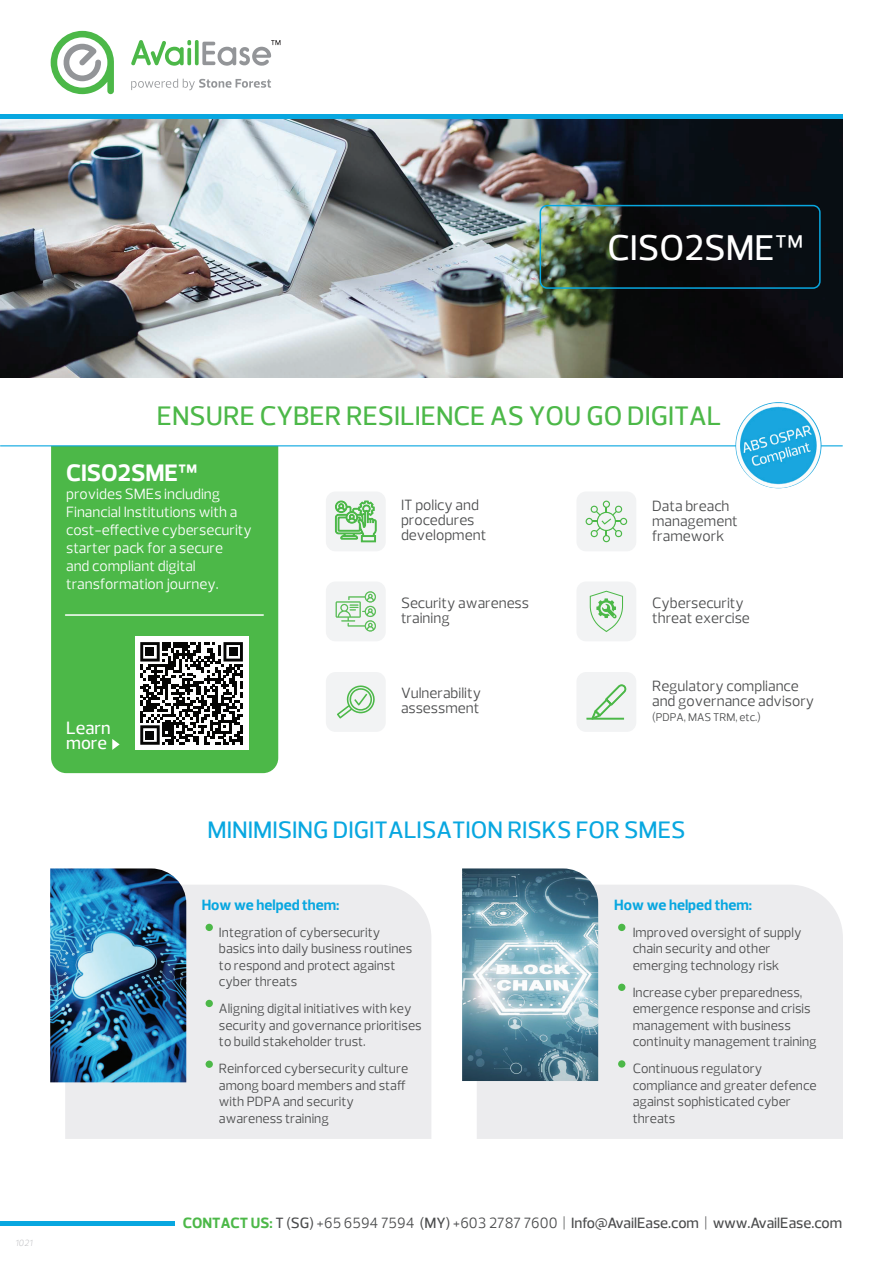
<style>
.page{position:relative;width:893px;height:1263px;background:#fff}
.page>*{position:absolute;margin:0;border:0;box-sizing:border-box;transform-origin:0 0}
.t1{font:500 36px "Prelo";color:#fff}
.t2{font:500 27px "Prelo";color:#4cb848}
.t3{font:500 24px "Prelo";color:#08a7e0}
.t4{font:700 24px "Prelo";color:#fff}
.t5{font:500 18px/15px "Prelo";color:#fff}
.t6{font:15px/15px "Prelo";color:#4b4c4d}
.t7{font:15px/18px "Prelo";color:#fff}
.t8{font:500 15px "Prelo";color:#4b4c4d}
.t9{font:700 15px "Prelo";color:#08a7e0}
.t10{font:13.5px/16.5px "Prelo";color:#4b4c4d}
.t11{font:11.25px "Prelo";color:#4b4c4d}
.t12{font:italic 300 9px "Prelo";color:#bcbdc0}
.s1{font-weight:700;color:#4cb848}
.s2{font-size:13.5px}
.s3{font-weight:400}
</style>
<div class="page">
<div style="left:51px;top:446px;width:227px;height:327px;background:#4cb848"></div>
<div style="left:65px;top:885px;width:366px;height:254px;background:#ececee"></div>
<img style="left:50px;top:868px;width:136px;height:214px">
<div style="left:477px;top:885px;width:366px;height:254px;background:#ececee"></div>
<img style="left:462px;top:868px;width:136px;height:213px">
<div style="left:618px;top:924px;width:7px;height:7px;background:#4cb848;border-radius:50%"></div>
<div style="left:618px;top:984px;width:7px;height:7px;background:#4cb848;border-radius:50%"></div>
<div style="left:618px;top:1060px;width:7px;height:7px;background:#4cb848;border-radius:50%"></div>
<div style="left:206px;top:924px;width:7px;height:7px;background:#4cb848;border-radius:50%"></div>
<div style="left:206px;top:1000px;width:7px;height:7px;background:#4cb848;border-radius:50%"></div>
<div style="left:206px;top:1060px;width:7px;height:8px;background:#4cb848;border-radius:50%"></div>
<div style="left:576px;top:581px;width:60px;height:60px;background:#f2f3f4;border-radius:10px"></div>
<div style="left:576px;top:491px;width:60px;height:60px;background:#f2f3f4;border-radius:10px"></div>
<div style="left:576px;top:672px;width:60px;height:60px;background:#f2f3f4;border-radius:10px"></div>
<div style="left:326px;top:491px;width:60px;height:60px;background:#f2f3f4;border-radius:10px"></div>
<div style="left:326px;top:672px;width:60px;height:60px;background:#f2f3f4;border-radius:10px"></div>
<div style="left:326px;top:581px;width:60px;height:60px;background:#f2f3f4;border-radius:10px"></div>
<svg style="left:336px;top:591px;width:40px;height:40px"></svg>
<svg style="left:586px;top:501px;width:41px;height:41px"></svg>
<hr style="left:0;top:445px;width:843px;height:1px;background:#08a7e0">
<svg style="left:590px;top:591px;width:33px;height:41px"></svg>
<hr style="left:66px;top:614px;width:197px;height:2px;background:#fff">
<svg style="left:112px;top:739px;width:8px;height:11px"></svg>
<div style="left:135px;top:636px;width:113px;height:114px;background:#fff"></div>
<svg style="left:140px;top:642px;width:103px;height:103px"></svg>
<div style="left:146px;top:648px;width:8px;height:8px;background:#050504"></div>
<div style="left:229px;top:648px;width:8px;height:8px;background:#050504"></div>
<div style="left:146px;top:731px;width:8px;height:8px;background:#050504"></div>
<svg style="left:591px;top:684px;width:35px;height:36px"></svg>
<hr style="left:587px;top:718px;width:37px;height:1px;background:#4cb848">
<svg style="left:337px;top:685px;width:38px;height:33px"></svg>
<svg style="left:335px;top:500px;width:42px;height:42px"></svg>
<img style="left:735px;top:402px;width:86px;height:86px;border-radius:43px">
<img style="left:0;top:118px;width:343px;height:260px">
<img style="left:343px;top:118px;width:499px;height:260px">
<hr style="left:0;top:114px;width:842px;height:4px;background:#08a7e0">
<div style="left:540px;top:205px;width:281px;height:84px;border:2px solid #08a7e0;border-radius:7px"></div>
<hr style="left:0;top:1221px;width:175px;height:4px;background:#08a7e0">
<svg style="left:51px;top:31px;width:63px;height:63px"></svg>
<svg style="left:131px;top:79px;width:140px;height:11px"></svg>
<svg style="left:131px;top:40px;width:149px;height:26px"></svg>
<h1 class="t1" style="left:607px;top:227px;width:197px">CISO2SME™</h1>
<h2 class="t2" style="left:157px;top:401px;width:566px">ENSURE CYBER RESILIENCE AS YOU GO DIGITAL</h2>
<h3 class="t4" style="left:66px;top:459px;width:133px">CISO2SME™</h3>
<p class="t7" style="left:66px;top:485px;width:187px">provides SMEs including<br>Financial Institutions with a cost-effective cybersecurity starter pack for a secure<br>and compliant digital transformation journey.</p>
<h3 class="t5" style="left:66px;top:720px;width:46px">Learn more</h3>
<p class="t6" style="left:401px;top:497px;width:87px">IT policy and procedures development</p>
<p class="t6" style="left:401px;top:595px;width:130px">Security awareness training</p>
<p class="t6" style="left:401px;top:686px;width:82px">Vulnerability assessment</p>
<p class="t6" style="left:652px;top:499px;width:87px">Data breach management framework</p>
<p class="t6" style="left:652px;top:595px;width:99px">Cybersecurity threat exercise</p>
<p class="t6" style="left:652px;top:678px;width:164px">Regulatory compliance and governance advisory</p>
<p class="t11" style="left:652px;top:711px;width:110px">(PDPA, MAS TRM, etc.)</p>
<h3 class="t3" style="left:208px;top:817px;width:480px">MINIMISING DIGITALISATION RISKS FOR SMES</h3>
<p class="t9" style="left:202px;top:897px;width:139px">How we helped them:</p>
<p class="t10" style="left:219px;top:924px;width:195px">Integration of cybersecurity basics into daily business routines to respond and protect against cyber threats</p>
<p class="t10" style="left:219px;top:1000px;width:204px">Aligning digital initiatives with key security and governance prioritises to build stakeholder trust.</p>
<p class="t10" style="left:219px;top:1060px;width:191px">Reinforced cybersecurity culture among board members and staff with PDPA and security awareness training</p>
<p class="t9" style="left:614px;top:897px;width:139px">How we helped them:</p>
<p class="t10" style="left:633px;top:924px;width:170px">Improved oversight of supply chain security and other emerging technology risk</p>
<p class="t10" style="left:633px;top:984px;width:186px">Increase cyber preparedness, emergence response and crisis management with business continuity management training</p>
<p class="t10" style="left:633px;top:1060px;width:185px">Continuous regulatory compliance and greater defence against sophisticated cyber threats</p>
<p class="t12" style="left:15px;top:1238px;width:19px">1021</p>
<p class="t8" style="left:183px;top:1214px;width:661px"><span class="s1">CONTACT US:</span> T <span class="s2">(</span>SG<span class="s2">)</span> <span class="s3">+65 6594 7594</span> <span class="s2">(</span>MY<span class="s2">)</span> <span class="s3">+603 2787 7600 |</span> Info@AvailEase.com <span class="s3">|</span> www.AvailEase.com</p>
</div>
